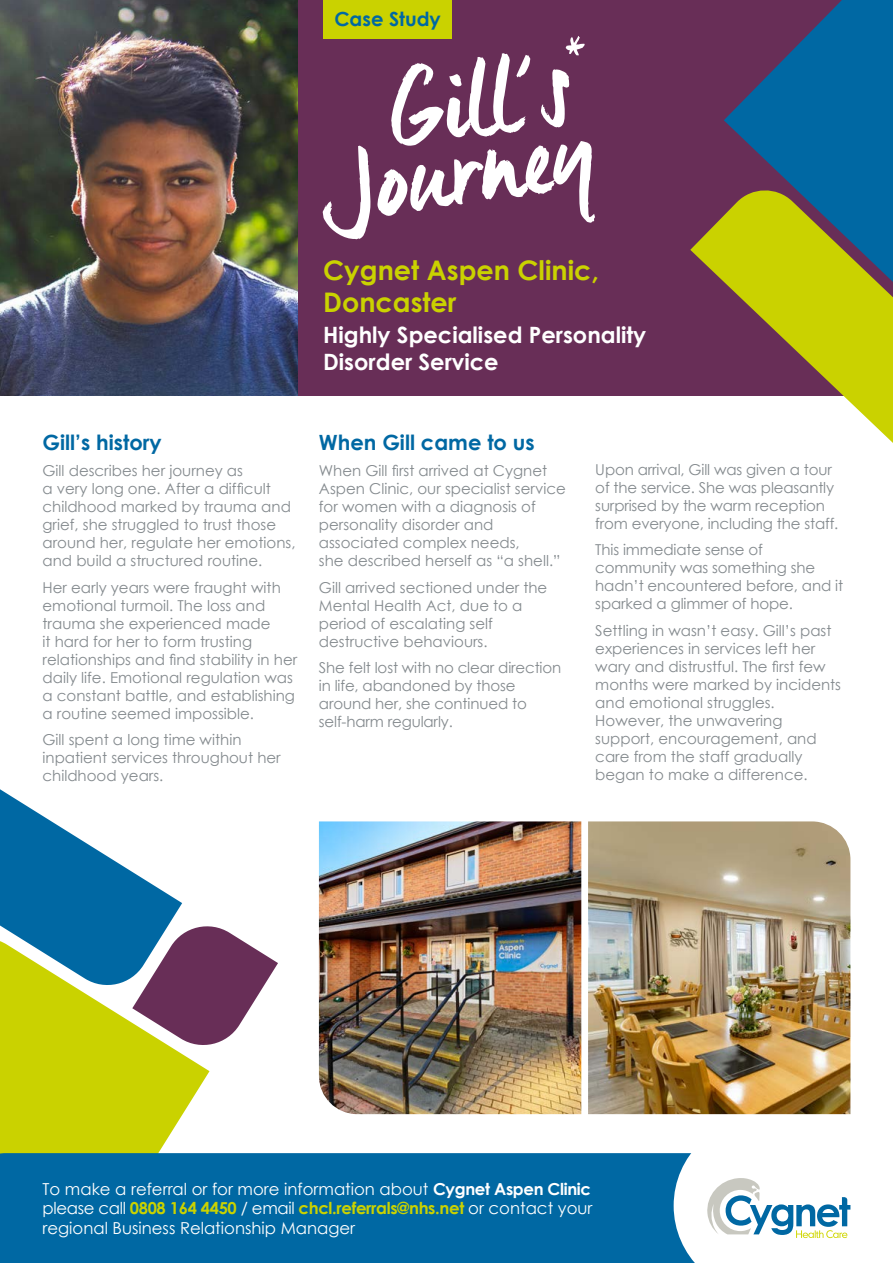
<style>
.page{position:relative;width:893px;height:1263px;background:#fff}
.page>*{position:absolute;margin:0;border:0;box-sizing:border-box;transform-origin:0 0}
.t1{font:108px "Manus";color:#fff}
.t2{font:700 27px/32.4px "Century Gothic";color:#cad200}
.t3{font:700 22.5px/27px "Century Gothic";color:#fff}
.t4{font:700 21px "Century Gothic";color:#0068a3}
.t5{font:700 19.5px "Century Gothic";color:#0068a3}
.t6{font:16.5px/19.5px "Century Gothic";color:#fff;text-align:justify}
.t7{font:15px/18px "Century Gothic";color:#848a8e}
.s1{font-weight:700}
.s2{font-weight:700;color:#cad200}
</style>
<div class="page">
<div style="left:291px;top:0;width:602px;height:395px;background:#682e57"></div>
<div style="left:323px;top:0;width:129px;height:38px;background:#cad200"></div>
<svg style="left:724px;top:0;width:169px;height:186px;fill:#0068a3"></svg>
<svg style="left:690px;top:186px;width:203px;height:257px"></svg>
<svg style="left:0;top:1051px;width:209px;height:102px;fill:#cad200"></svg>
<svg style="left:0;top:789px;width:278px;height:262px"></svg>
<div style="left:0;top:1153px;width:674px;height:110px;background:#0068a3"></div>
<svg style="left:674px;top:1153px;width:177px;height:110px"></svg>
<img style="left:0;top:0;width:298px;height:395px">
<img style="left:319px;top:821px;width:262px;height:293px">
<img style="left:588px;top:821px;width:262px;height:293px">
<h3 class="t5" style="left:334px;top:4px;width:108px">Case Study</h3>
<h1 class="t1" style="left:379px;top:48px;width:185px;rotate:-9deg">Gill’s</h1>
<h1 class="t1" style="left:309px;top:126px;width:279px;rotate:-9deg">Journey</h1>
<h2 class="t2" style="left:323px;top:252px;width:277px">Cygnet Aspen Clinic,<br>Doncaster</h2>
<h3 class="t3" style="left:323px;top:321px;width:325px">Highly Specialised Personality<br>Disorder Service</h3>
<h3 class="t4" style="left:43px;top:426px;width:121px">Gill’s history</h3>
<p class="t7" style="left:43px;top:461px;width:254px">Gill describes her journey as<br>a very long one. After a difficult childhood marked by trauma and grief, she struggled to trust those around her, regulate her emotions, and build a structured routine.</p>
<p class="t7" style="left:43px;top:578px;width:256px">Her early years were fraught with emotional turmoil. The loss and trauma she experienced made<br>it hard for her to form trusting relationships and find stability in her daily life. Emotional regulation was a constant battle, and establishing a routine seemed impossible.</p>
<p class="t7" style="left:43px;top:730px;width:240px">Gill spent a long time within inpatient services throughout her childhood years.</p>
<h3 class="t4" style="left:319px;top:426px;width:217px">When Gill came to us</h3>
<p class="t7" style="left:319px;top:461px;width:248px">When Gill first arrived at Cygnet<br>Aspen Clinic, our specialist service for women with a diagnosis of personality disorder and associated complex needs,<br>she described herself as “a shell.”</p>
<p class="t7" style="left:319px;top:578px;width:230px">Gill arrived sectioned under the<br>Mental Health Act, due to a period of escalating self destructive behaviours.</p>
<p class="t7" style="left:319px;top:658px;width:244px">She felt lost with no clear direction in life, abandoned by those around her, she continued to self-harm regularly.</p>
<p class="t7" style="left:595px;top:460px;width:245px">Upon arrival, Gill was given a tour of the service. She was pleasantly surprised by the warm reception from everyone, including the staff.</p>
<p class="t7" style="left:595px;top:541px;width:249px">This immediate sense of community was something she hadn’t encountered before, and it sparked a glimmer of hope.</p>
<p class="t7" style="left:595px;top:621px;width:247px">Settling in wasn’t easy. Gill’s past experiences in services left her wary and distrustful. The first few months were marked by incidents and emotional struggles.<br>However, the unwavering support, encouragement, and care from the staff gradually began to make a difference.</p>
<p class="t6" style="left:43px;top:1179px;width:551px">To make a referral or for more information about <span class="s1">Cygnet Aspen Clinic </span>please call <span class="s2">0808 164 4450</span> / email <span class="s2">chcl.referrals@nhs.net</span> or contact your regional Business Relationship Manager</p>
</div>
